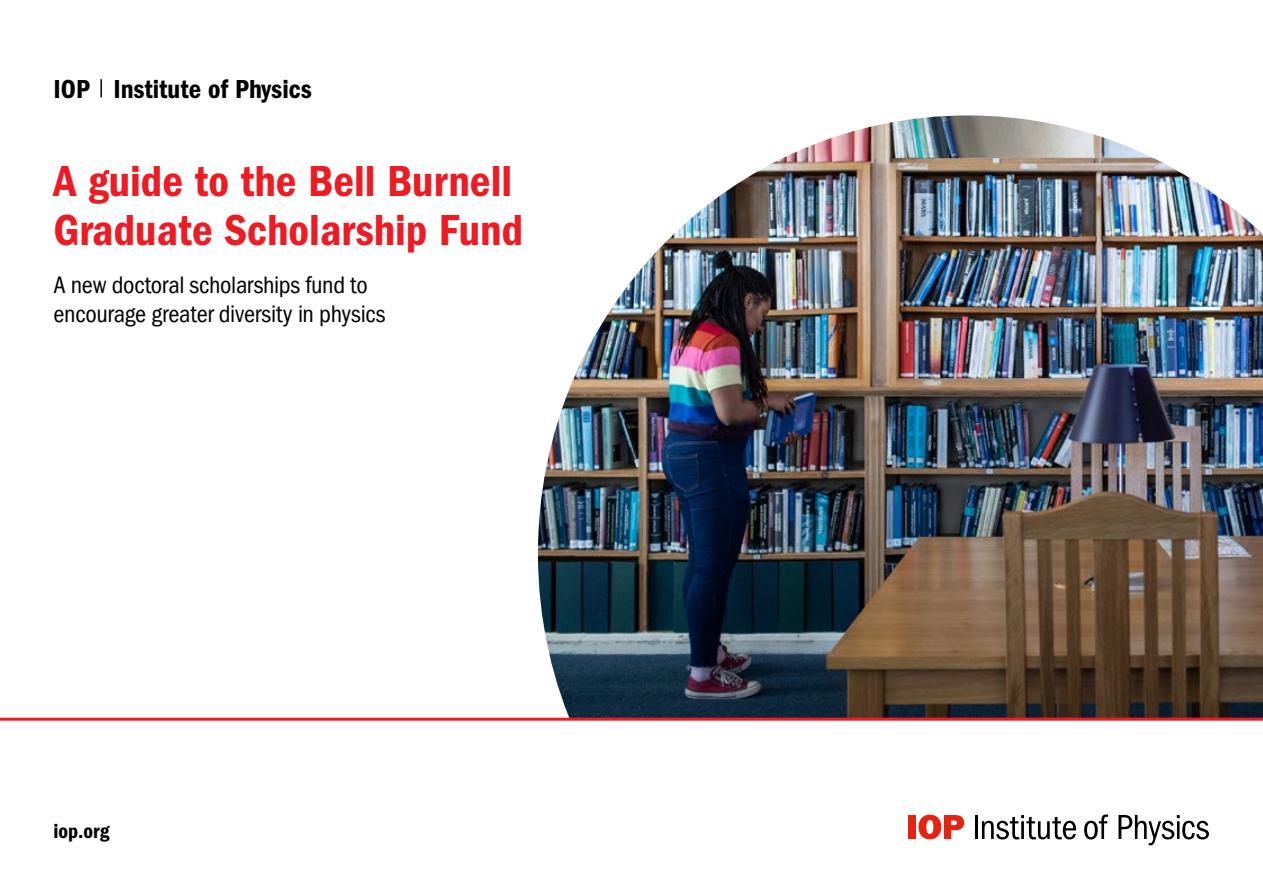
<style>
.page{position:relative;width:1263px;height:893px;background:#fff}
.page>*{position:absolute;margin:0;border:0;box-sizing:border-box;transform-origin:0 0}
.t1{font:45px/49.5px "ITC Franklin Gothic Std Dm Cd";color:#ed1c24}
.t2{font:27px "ITC Franklin Gothic Std Dm Cd";color:#000}
.t3{font:24px/28.8px "Franklin Gothic Book Cond TT";letter-spacing:-.015em;color:#000}
.t4{font:21px "ITC Franklin Gothic Std Dm Cd";color:#000}
</style>
<div class="page">
<img style="left:538px;top:115px;width:725px;height:603px">
<svg style="left:100px;top:79px;width:2px;height:18px"></svg>
<div style="left:908px;top:815px;width:8px;height:24px;background:#e42313"></div>
<svg style="left:918px;top:815px;width:46px;height:24px"></svg>
<hr style="left:975px;top:815px;width:2px;height:24px;background:#000">
<svg style="left:982px;top:815px;width:94px;height:24px"></svg>
<svg style="left:1084px;top:814px;width:24px;height:25px"></svg>
<svg style="left:1118px;top:815px;width:91px;height:30px"></svg>
<hr style="left:0;top:718px;width:1263px;height:3px;background:#ed1c24">
<p class="t2" style="left:54px;top:73px;width:260px">IOP Institute of Physics</p>
<h1 class="t1" style="left:54px;top:156px;width:471px">A guide to the Bell Burnell<br>Graduate Scholarship Fund</h1>
<p class="t3" style="left:54px;top:271px;width:333px">A new doctoral scholarships fund to encourage greater diversity in physics</p>
<p class="t4" style="left:54px;top:819px;width:57px">iop.org</p>
</div>
